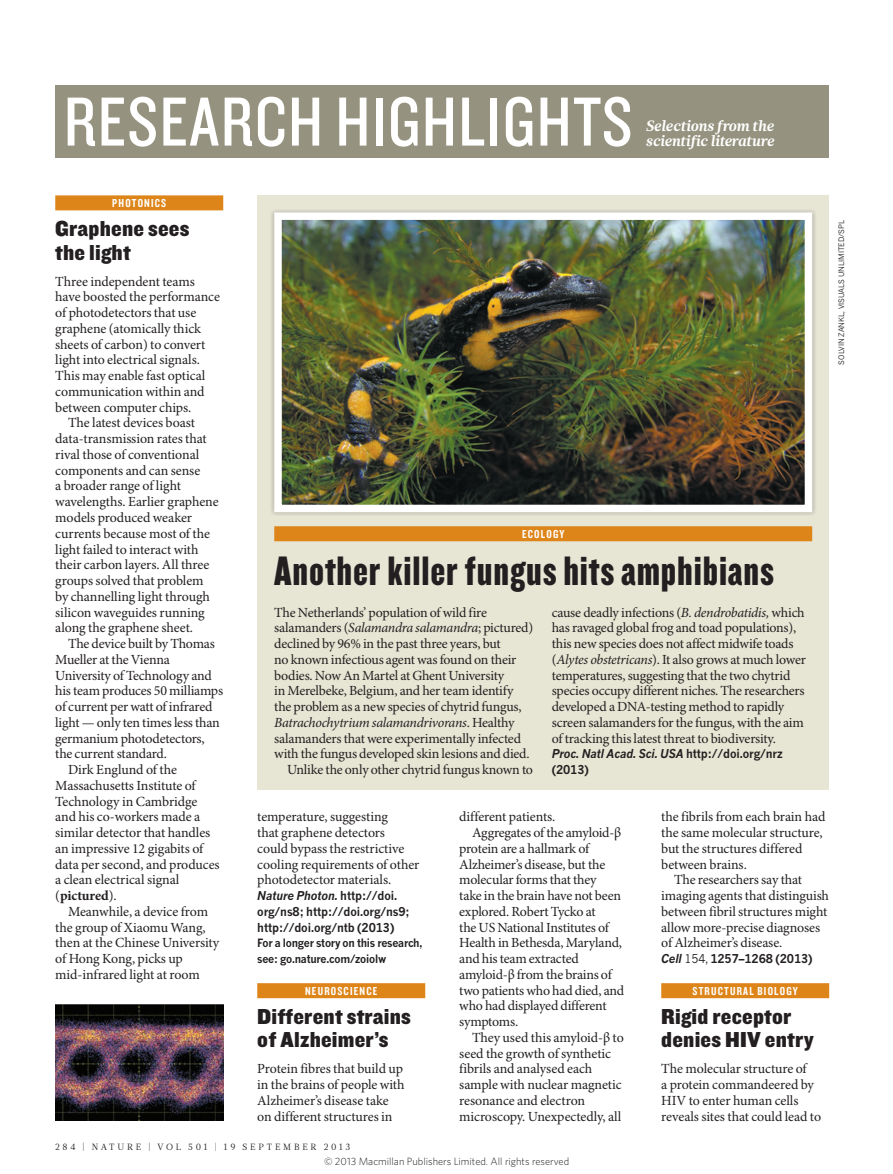
<style>
.page{position:relative;width:893px;height:1174px;background:#fff}
.page>*{position:absolute;margin:0;border:0;box-sizing:border-box;transform-origin:0 0}
.SECTION_HEADING_BOXE{font:72px "Knockout 29 Junior Ltweight";letter-spacing:.02em;color:#fff}
.BRIEFS_BOX_HEAD{font:42.75px "Knockout 69 Full Liteweight";letter-spacing:.02em;color:#231f20}
.RES_HIGH_HEAD_15{font:22.5px/23.7px "Knockout 71 Full Middlewt";letter-spacing:.01em;color:#231f20}
.t1{font:italic 700 15px/15px "Glosa Math";letter-spacing:-.005em;color:#fff}
.BODY_TEXT_R_L_INDENT{font:13.95px/15.8px "Minion Pro";letter-spacing:-.01em;color:#231f20}
.BODY_TEXT_R_L_1ST_PA{font:13.95px/15.8px "Minion Pro";letter-spacing:-.01em;color:#231f20}
.MORE_ONLINE_BOLD{font:700 12px/15.8px "News Gothic MTOT";letter-spacing:-.01em;color:#231f20;scale:.95 1}
.BRIEFS_SUBJECT_STRAP{font:12px "Knockout 49 Liteweight";letter-spacing:.1em;color:#fff}
.BRIEFS_PAPER{font:700 11.25px/15.8px "News Gothic MTOT";letter-spacing:-.02em;color:#231f20;scale:.95 1}
.t2{font:300 10.5px "Whitney";color:#231f20}
.t3{font:9px "Glosa Math";letter-spacing:.305em;color:#231f20}
.PIC_CREDIT{font:7.5px "News Gothic MTOT";color:#231f20}
.s1{font-weight:700}
.s2{font-style:italic}
.s3{font-weight:400}
</style>
<div class="page">
<div style="left:257px;top:195px;width:572px;height:595px;background:#e7e5d4"></div>
<div style="left:274px;top:526px;width:538px;height:15px;background:#dd8519"></div>
<div style="left:269px;top:208px;width:547px;height:309px;background:#d6d4c7"></div>
<img style="left:283px;top:221px;width:520px;height:282px">
<div style="left:274px;top:212px;width:538px;height:300px;border:8px solid #fff"></div>
<div style="left:257px;top:983px;width:168px;height:15px;background:#dd8519"></div>
<div style="left:661px;top:983px;width:168px;height:15px;background:#dd8519"></div>
<div style="left:55px;top:195px;width:168px;height:15px;background:#dd8519"></div>
<img style="left:55px;top:1004px;width:168px;height:116px">
<div style="left:55px;top:85px;width:774px;height:72px;background:#95937f"></div>
<p class="SECTION_HEADING_BOXE" style="left:64px;top:75px;width:570px">RESEARCH HIGHLIGHTS</p>
<p class="t1" style="left:646px;top:118px;width:130px">Selections from the scientific literature</p>
<p class="BRIEFS_SUBJECT_STRAP" style="left:112px;top:195px;width:56px">PHOTONICS</p>
<p class="RES_HIGH_HEAD_15" style="left:55px;top:216px;width:136px">Graphene sees the light</p>
<p class="BODY_TEXT_R_L_1ST_PA" style="left:55px;top:274px;width:166px">Three independent teams have boosted the performance of photodetectors that use graphene (atomically thick sheets of carbon) to convert light into electrical signals.<br>This may enable fast optical communication within and between computer chips.</p>
<p class="BODY_TEXT_R_L_INDENT" style="left:55px;top:416px;width:165px;text-indent:13px">The latest devices boast data-transmission rates that rival those of conventional components and can sense<br>a broader range of light wavelengths. Earlier graphene models produced weaker currents because most of the light failed to interact with their carbon layers. All three groups solved that problem by channelling light through silicon waveguides running along the graphene sheet.</p>
<p class="BODY_TEXT_R_L_INDENT" style="left:55px;top:636px;width:169px;text-indent:13px">The device built by Thomas<br>Mueller at the Vienna<br>University of Technology and his team produces 50 milliamps of current per watt of infrared light — only ten times less than germanium photodetectors, the current standard.</p>
<p class="BODY_TEXT_R_L_INDENT" style="left:55px;top:762px;width:166px;text-indent:13px">Dirk Englund of the<br>Massachusetts Institute of<br>Technology in Cambridge and his co-workers made a similar detector that handles an impressive 12 gigabits of data per second, and produces a clean electrical signal (<span class="s1">pictured</span>).</p>
<p class="BODY_TEXT_R_L_INDENT" style="left:55px;top:904px;width:165px;text-indent:13px">Meanwhile, a device from the group of Xiaomu Wang, then at the Chinese University of Hong Kong, picks up mid-infrared light at room</p>
<p class="BRIEFS_SUBJECT_STRAP" style="left:522px;top:526px;width:44px">ECOLOGY</p>
<p class="BRIEFS_BOX_HEAD" style="left:274px;top:544px;width:501px">Another killer fungus hits amphibians</p>
<p class="BODY_TEXT_R_L_1ST_PA" style="left:274px;top:605px;width:260px">The Netherlands’ population of wild fire salamanders (<span class="s2">Salamandra salamandra</span>; pictured) declined by 96% in the past three years, but<br>no known infectious agent was found on their bodies. Now An Martel at Ghent University<br>in Merelbeke, Belgium, and her team identify the problem as a new species of chytrid fungus, <span class="s2">Batrachochytrium salamandrivorans</span>. Healthy salamanders that were experimentally infected with the fungus developed skin lesions and died.</p>
<p class="BODY_TEXT_R_L_INDENT" style="left:287px;top:762px;width:248px">Unlike the only other chytrid fungus known to</p>
<p class="BODY_TEXT_R_L_INDENT" style="left:552px;top:605px;width:256px">cause deadly infections (<span class="s2">B. dendrobatidis,</span> which has ravaged global frog and toad populations), this new species does not affect midwife toads (<span class="s2">Alytes obstetricans</span>). It also grows at much lower temperatures, suggesting that the two chytrid species occupy different niches. The researchers developed a DNA-testing method to rapidly screen salamanders for the fungus, with the aim of tracking this latest threat to biodiversity.</p>
<p class="MORE_ONLINE_BOLD" style="left:552px;top:746px;width:245px"><span class="s2">Proc. Natl Acad. Sci. USA</span> http://doi.org/nrz (2013)</p>
<p class="BODY_TEXT_R_L_INDENT" style="left:257px;top:809px;width:164px">temperature, suggesting<br>that graphene detectors could bypass the restrictive cooling requirements of other photodetector materials.</p>
<p class="MORE_ONLINE_BOLD" style="left:257px;top:887px;width:162px"><span class="s2">Nature Photon.</span> http://doi. org/ns8; http://doi.org/ns9; http://doi.org/ntb (2013)</p>
<p class="BRIEFS_PAPER" style="left:257px;top:935px;width:175px">For a longer story on this research, see: go.nature.com/zoiolw</p>
<p class="BRIEFS_SUBJECT_STRAP" style="left:305px;top:983px;width:74px">NEUROSCIENCE</p>
<p class="RES_HIGH_HEAD_15" style="left:257px;top:1003px;width:155px">Different strains of Alzheimer’s</p>
<p class="BODY_TEXT_R_L_1ST_PA" style="left:257px;top:1061px;width:149px">Protein fibres that build up in the brains of people with<br>Alzheimer’s disease take on different structures in</p>
<p class="BODY_TEXT_R_L_1ST_PA" style="left:459px;top:809px;width:98px">different patients.</p>
<p class="BODY_TEXT_R_L_INDENT" style="left:459px;top:825px;width:166px;text-indent:13px">Aggregates of the amyloid-β protein are a hallmark of<br>Alzheimer’s disease, but the molecular forms that they<br>take in the brain have not been explored. Robert Tycko at<br>the US National Institutes of<br>Health in Bethesda, Maryland, and his team extracted amyloid-β from the brains of two patients who had died, and who had displayed different symptoms.</p>
<p class="BODY_TEXT_R_L_INDENT" style="left:459px;top:1030px;width:166px;text-indent:13px">They used this amyloid-β to seed the growth of synthetic fibrils and analysed each sample with nuclear magnetic resonance and electron microscopy. Unexpectedly, all</p>
<p class="BODY_TEXT_R_L_INDENT" style="left:661px;top:809px;width:166px">the fibrils from each brain had the same molecular structure, but the structures differed between brains.</p>
<p class="BODY_TEXT_R_L_INDENT" style="left:661px;top:872px;width:169px;text-indent:13px">The researchers say that imaging agents that distinguish between fibril structures might allow more-precise diagnoses of Alzheimer’s disease.</p>
<p class="MORE_ONLINE_BOLD" style="left:661px;top:950px;width:161px"><span class="s2">Cell</span> <span class="s3">154,</span> 1257–1268 (2013)</p>
<p class="BRIEFS_SUBJECT_STRAP" style="left:693px;top:983px;width:107px">STRUCTURAL BIOLOGY</p>
<p class="RES_HIGH_HEAD_15" style="left:661px;top:1003px;width:154px">Rigid receptor denies HIV entry</p>
<p class="BODY_TEXT_R_L_1ST_PA" style="left:661px;top:1061px;width:161px">The molecular structure of<br>a protein commandeered by<br>HIV to enter human cells reveals sites that could lead to</p>
<p class="t3" style="left:55px;top:1141px;width:297px">284 | NATURE | VOL 501 | 19 SEPTEMBER 2013</p>
<p class="t2" style="left:324px;top:1154px;width:247px">© 2013 Macmillan Publishers Limited. All rights reserved</p>
<p class="PIC_CREDIT" style="left:837px;top:364px;width:146px;rotate:-90deg">SOLVIN ZANKL, VISUALS UNLIMITED/SPL</p>
</div>
